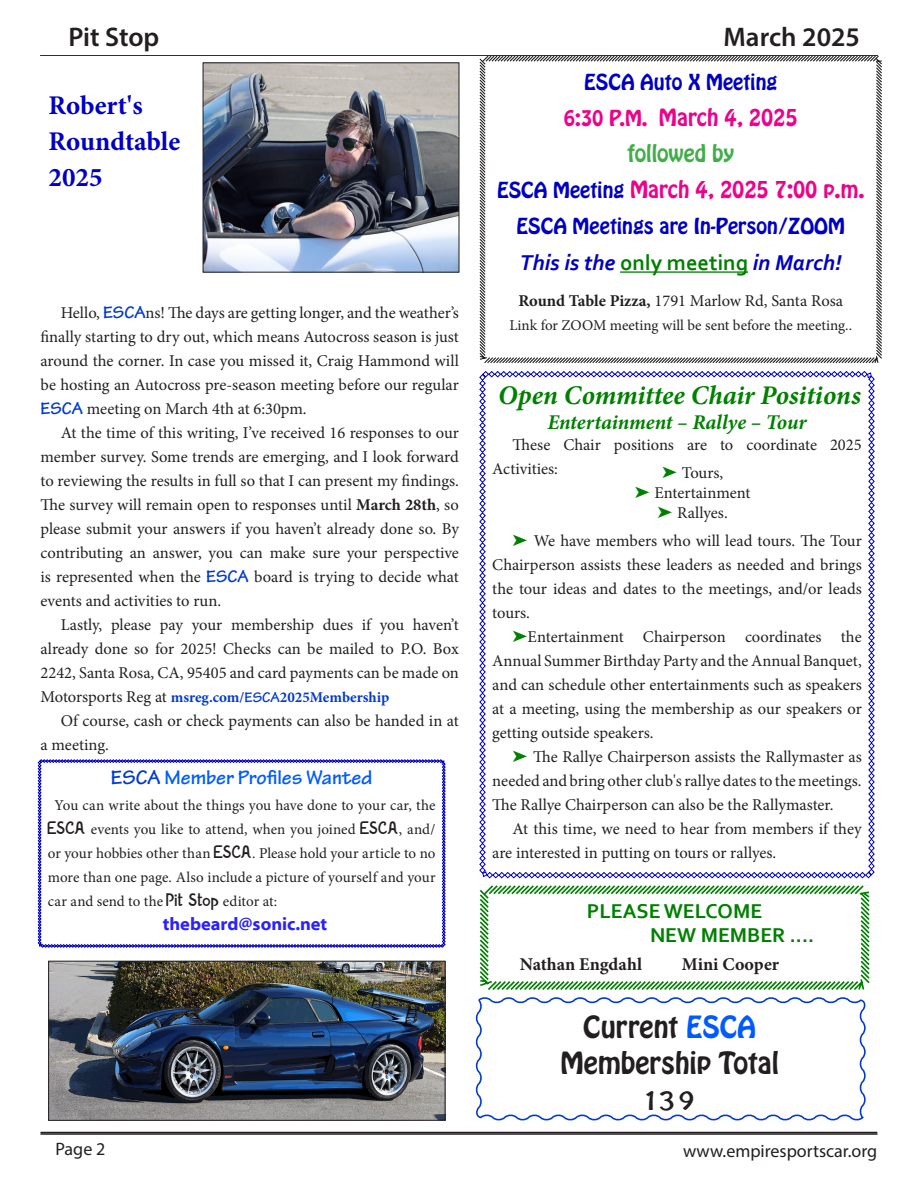
<style>
.page{position:relative;width:918px;height:1188px;background:#fff}
.page>*{position:absolute;margin:0;border:0;box-sizing:border-box;transform-origin:0 0}
.t1{font:italic 700 27px "Minion Pro";letter-spacing:-.005em;color:#008000}
.Headline_B___W{font:27px "Hobo Std";color:#231f20}
.byline{font:700 27px "Minion Pro";color:#0000c3}
.t2{font:600 27px "Myriad Pro";color:#231f20}
.Headline_B___W-2{font:700 27px "Greenbee";color:#231f20}
.Corbel_14{font:italic 700 22.5px "Corbel";color:#0000c3}
.Headline_B___W-3{font:21px "Hobo Std";color:#ed028c}
.Corbel_14_Bold{font:700 21px "Corbel";color:#008000}
.t3{font:italic 700 21px "Minion Pro";letter-spacing:-.005em;color:#008000}
.New_Headline_14{font:700 21px "Tekton Pro";color:#005bff}
.Headline_B___W-4{font:21px "Hobo Std";color:#40ae49}
.Headline_B___W-5{font:19.5px "Hobo Std";color:#0000c3}
.t4{font:18px "Myriad Pro";color:#231f20}
.t5{font:700 18px "Minion Pro";color:#231f20}
.minion_10_no_sp{font:700 18px "Myriad Web Pro";color:#2a21ff}
.minion_11_no_space{font:16.5px/24px "Minion Pro";color:#231f20;text-align:justify}
.byline-2{font:16.5px "Minion Pro";color:#231f20}
.minion_10_no_sp-2{font:15px/24px "Minion Pro";color:#231f20;text-align:justify}
.minion_11_no_space-2{font:15px "Minion Pro";letter-spacing:.005em;color:#231f20}
.minion_11_no_space-3{font:700 15px "Minion Pro";color:#003acf}
.s1{font-family:"Tekton Pro";font-weight:700;font-size:18px;color:#003acf}
.s2{font-weight:700}
.s3{font-weight:400;font-size:16.5px;color:#231f20}
.s4{font-family:"Tekton Pro"}
.s5{color:#003acf}
.s6{font-family:"Bernaise";font-weight:700;font-size:21px}
.s7{font-size:19.5px}
.s8{font-size:19.5px;color:#0000c3}
.s9{font-style:normal;color:#007f00}
.s10{color:#008000}
.s11{color:#005aff}
</style>
<div class="page">
<hr style="left:40px;top:1132px;width:837px;height:1px;background:#231f20">
<hr style="left:40px;top:1133px;width:838px;height:2px;background:#231f20">
<svg style="left:41px;top:55px;width:437px;height:1px"></svg>
<svg style="left:475px;top:997px;width:391px;height:124px"></svg>
<img style="left:205px;top:65px;width:252px;height:205px">
<div style="left:203px;top:63px;width:256px;height:209px;border:1px solid #231f20"></div>
<svg style="left:478px;top:55px;width:404px;height:309px"></svg>
<svg style="left:38px;top:759px;width:407px;height:189px"></svg>
<img style="left:50px;top:963px;width:393px;height:155px">
<div style="left:48px;top:961px;width:397px;height:159px;border:1px solid #231f20"></div>
<svg style="left:479px;top:371px;width:396px;height:619px"></svg>
<h1 class="t2" style="left:68px;top:19px;width:92px">Pit Stop</h1>
<h1 class="t2" style="left:724px;top:20px;width:138px">March 2025</h1>
<p class="byline" style="left:49px;top:86px;width:96px">Robert's</p>
<p class="byline" style="left:49px;top:122px;width:133px">Roundtable</p>
<p class="byline" style="left:49px;top:158px;width:55px">2025</p>
<p class="minion_11_no_space" style="left:40px;top:301px;width:420px;text-indent:20px">Hello, <span class="s1">ESCA</span>ns! The days are getting longer, and the weather’s finally starting to dry out, which means Autocross season is just around the corner. In case you missed it, Craig Hammond will be hosting an Autocross pre-season meeting before our regular <span class="s1">ESCA</span> meeting on March 4th at 6:30pm.</p>
<p class="minion_11_no_space" style="left:40px;top:421px;width:420px;text-indent:20px">At the time of this writing, I’ve received 16 responses to our member survey. Some trends are emerging, and I look forward to reviewing the results in full so that I can present my findings.<br>The survey will remain open to responses until <span class="s2">March 28th</span>, so please submit your answers if you haven’t already done so. By contributing an answer, you can make sure your perspective is represented when the <span class="s1">ESCA</span> board is trying to decide what events and activities to run.</p>
<p class="minion_11_no_space" style="left:40px;top:613px;width:420px;text-indent:20px">Lastly, please pay your membership dues if you haven’t already done so for 2025! Checks can be mailed to P.O. Box 2242, Santa Rosa, CA, 95405 and card payments can be made on</p>
<p class="minion_11_no_space-3" style="left:40px;top:687px;width:350px"><span class="s3">Motorsports Reg at</span> msreg.com/<span class="s4">ESCA</span>2025Membership</p>
<p class="minion_11_no_space" style="left:40px;top:709px;width:420px;text-indent:20px">Of course, cash or check payments can also be handed in at a meeting.</p>
<p class="New_Headline_14" style="left:111px;top:765px;width:263px"><span class="s5">ESCA</span> Member Profiles Wanted</p>
<p class="minion_10_no_sp-2" style="left:48px;top:793px;width:389px;text-indent:7px">You can write about the things you have done to your car, the <span class="s6">ESCA</span> events you like to attend, when you joined <span class="s6">ESCA</span>, and/ or your hobbies other than <span class="s6">ESCA</span>. Please hold your article to no more than one page. Also include a picture of yourself and your car and send to the <span class="s6">Pit Stop</span> editor at:</p>
<p class="minion_10_no_sp" style="left:163px;top:914px;width:166px">thebeard@sonic.net</p>
<p class="Headline_B___W-5" style="left:584px;top:69px;width:195px">ESCA Auto X Meeting</p>
<p class="Headline_B___W-3" style="left:564px;top:103px;width:235px"><span class="s7">6:30 P.M.</span> March 4, 2025</p>
<p class="Headline_B___W-4" style="left:627px;top:139px;width:108px">followed by</p>
<p class="Headline_B___W-3" style="left:497px;top:175px;width:369px"><span class="s8">ESCA Meeting</span> March 4, 2025 7:00 p.m.</p>
<p class="Headline_B___W-5" style="left:517px;top:213px;width:330px">ESCA Meetings are In-Person/ZOOM</p>
<p class="Corbel_14" style="left:520px;top:249px;width:323px">This is the <span class="s9">only meeting</span> in March!</p>
<p class="byline-2" style="left:518px;top:290px;width:326px"><span class="s2">Round Table Pizza,</span> 1791 Marlow Rd, Santa Rosa</p>
<p class="minion_11_no_space-2" style="left:509px;top:315px;width:344px">Link for ZOOM meeting will be sent before the meeting..</p>
<p class="t1" style="left:498px;top:376px;width:364px">Open Committee Chair Positions</p>
<p class="t3" style="left:547px;top:407px;width:261px">Entertainment – Rallye – Tour</p>
<p class="minion_11_no_space" style="left:492px;top:433px;width:371px;text-indent:20px">These Chair positions are to coordinate 2025<br>Activities:</p>
<p class="minion_11_no_space" style="left:662px;top:461px;width:63px"><span class="s10">➤</span> Tours,</p>
<p class="minion_11_no_space" style="left:635px;top:481px;width:117px"><span class="s10">➤</span> Entertainment</p>
<p class="minion_11_no_space" style="left:658px;top:500px;width:72px"><span class="s10">➤</span> Rallyes.</p>
<p class="minion_11_no_space" style="left:492px;top:529px;width:371px;text-indent:20px"><span class="s10">➤</span> We have members who will lead tours. The Tour Chairperson assists these leaders as needed and brings the tour ideas and dates to the meetings, and/or leads tours.</p>
<p class="minion_11_no_space" style="left:492px;top:625px;width:371px;text-indent:20px"><span class="s10">➤</span>Entertainment Chairperson coordinates the Annual Summer Birthday Party and the Annual Banquet, and can schedule other entertainments such as speakers at a meeting, using the membership as our speakers or getting outside speakers.</p>
<p class="minion_11_no_space" style="left:492px;top:745px;width:371px;text-indent:20px"><span class="s10">➤</span> The Rallye Chairperson assists the Rallymaster as needed and bring other club's rallye dates to the meetings.<br>The Rallye Chairperson can also be the Rallymaster.</p>
<p class="minion_11_no_space" style="left:492px;top:817px;width:371px;text-indent:20px">At this time, we need to hear from members if they are interested in putting on tours or rallyes.</p>
<p class="Corbel_14_Bold" style="left:587px;top:898px;width:177px">PLEASE WELCOME</p>
<p class="t5" style="left:520px;top:952px;width:124px">Nathan Engdahl</p>
<p class="t5" style="left:682px;top:952px;width:99px">Mini Cooper</p>
<p class="Corbel_14_Bold" style="left:650px;top:922px;width:166px">NEW MEMBER ....</p>
<p class="Headline_B___W" style="left:583px;top:1008px;width:174px">Current <span class="s11">ESCA</span></p>
<p class="Headline_B___W" style="left:561px;top:1044px;width:220px">Membership Total</p>
<p class="Headline_B___W-2" style="left:645px;top:1083px;width:50px">139</p>
<p class="t4" style="left:56px;top:1138px;width:51px">Page 2</p>
<p class="t4" style="left:683px;top:1140px;width:196px">www.empiresportscar.org</p>
</div>
